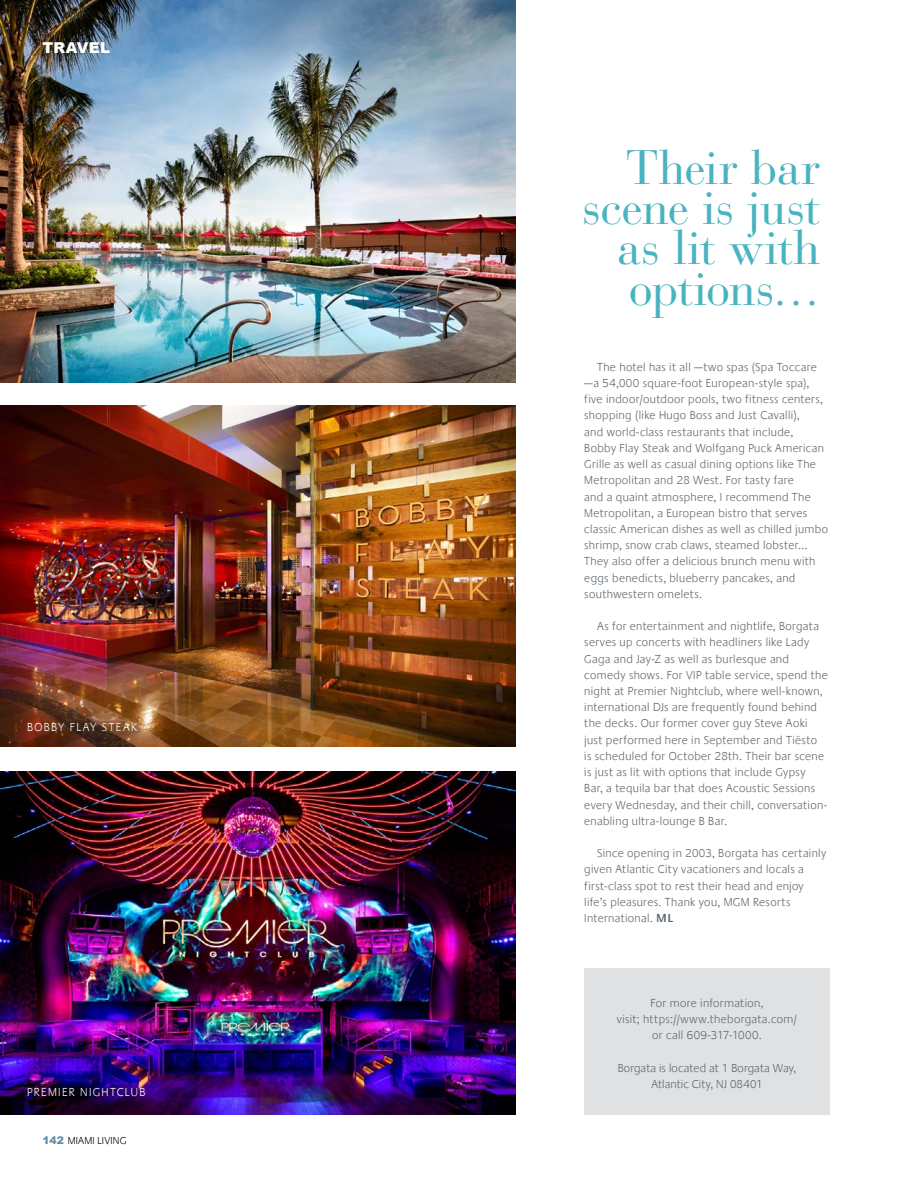
<style>
.page{position:relative;width:902px;height:1200px;background:#fff}
.page>*{position:absolute;margin:0;border:0;box-sizing:border-box;transform-origin:0 0}
.ML_Story_Initial{font:48px/40.2px "Bauer Bodoni Std";letter-spacing:-.015em;color:#49b3c0;text-align:right}
.t1{font:900 15px "Arial";letter-spacing:.02em;color:#fff}
.ML_Story_Body{font:300 12px/16.2px "Praxis LT";letter-spacing:.03em;color:#5c676f}
.ML_Story_Body-2{font:300 12px/16.2px "Praxis LT";letter-spacing:.01em;color:#5c676f;text-align:center}
.t2{font:300 12px "Praxis LT";letter-spacing:.115em;color:#fff}
.t3{font:300 10.5px "Praxis LT";letter-spacing:.02em;color:#000}
.s1{font-family:"Arial";font-weight:900;color:#648da5}
.s2{font-weight:600}
</style>
<div class="page">
<img style="left:0;top:771px;width:515px;height:343px">
<img style="left:0;top:406px;width:515px;height:340px">
<img style="left:0;top:0;width:515px;height:382px">
<div style="left:584px;top:968px;width:245px;height:146px;background:#dfe1e2"></div>
<p class="t1" style="left:43px;top:37px;width:69px">TRAVEL</p>
<p class="t2" style="left:27px;top:720px;width:112px">BOBBY FLAY STEAK</p>
<p class="t2" style="left:27px;top:1085px;width:120px">PREMIER NIGHTCLUB</p>
<p class="t3" style="left:43px;top:1134px;width:85px"><span class="s1">142</span> MIAMI LIVING</p>
<p class="ML_Story_Initial" style="left:582px;top:148px;width:239px">Their bar scene is just as lit with options…</p>
<p class="ML_Story_Body" style="left:584px;top:359px;width:245px;text-indent:13px">The hotel has it all —two spas (Spa Toccare —a 54,000 square-foot European-style spa), five indoor/outdoor pools, two fitness centers, shopping (like Hugo Boss and Just Cavalli),<br>and world-class restaurants that include,<br>Bobby Flay Steak and Wolfgang Puck American Grille as well as casual dining options like The Metropolitan and 28 West. For tasty fare<br>and a quaint atmosphere, I recommend The Metropolitan, a European bistro that serves classic American dishes as well as chilled jumbo shrimp, snow crab claws, steamed lobster… They also offer a delicious brunch menu with eggs benedicts, blueberry pancakes, and southwestern omelets.</p>
<p class="ML_Story_Body" style="left:584px;top:618px;width:245px;text-indent:13px">As for entertainment and nightlife, Borgata serves up concerts with headliners like Lady Gaga and Jay-Z as well as burlesque and comedy shows. For VIP table service, spend the night at Premier Nightclub, where well-known, international DJs are frequently found behind the decks. Our former cover guy Steve Aoki just performed here in September and Tiësto<br>is scheduled for October 28th. Their bar scene is just as lit with options that include Gypsy<br>Bar, a tequila bar that does Acoustic Sessions every Wednesday, and their chill, conversation&shy;enabling ultra-lounge B Bar.</p>
<p class="ML_Story_Body" style="left:584px;top:845px;width:243px;text-indent:13px">Since opening in 2003, Borgata has certainly given Atlantic City vacationers and locals a first-class spot to rest their head and enjoy life’s pleasures. Thank you, MGM Resorts International. <span class="s2">ML</span></p>
<p class="ML_Story_Body" style="left:616px;top:994px;width:182px;text-align:center">For more information,<br>visit; https://www.theborgata.com/ or call 609-317-1000.</p>
<p class="ML_Story_Body-2" style="left:617px;top:1059px;width:180px">Borgata is located at 1 Borgata Way,<br>Atlantic City, NJ 08401</p>
</div>
